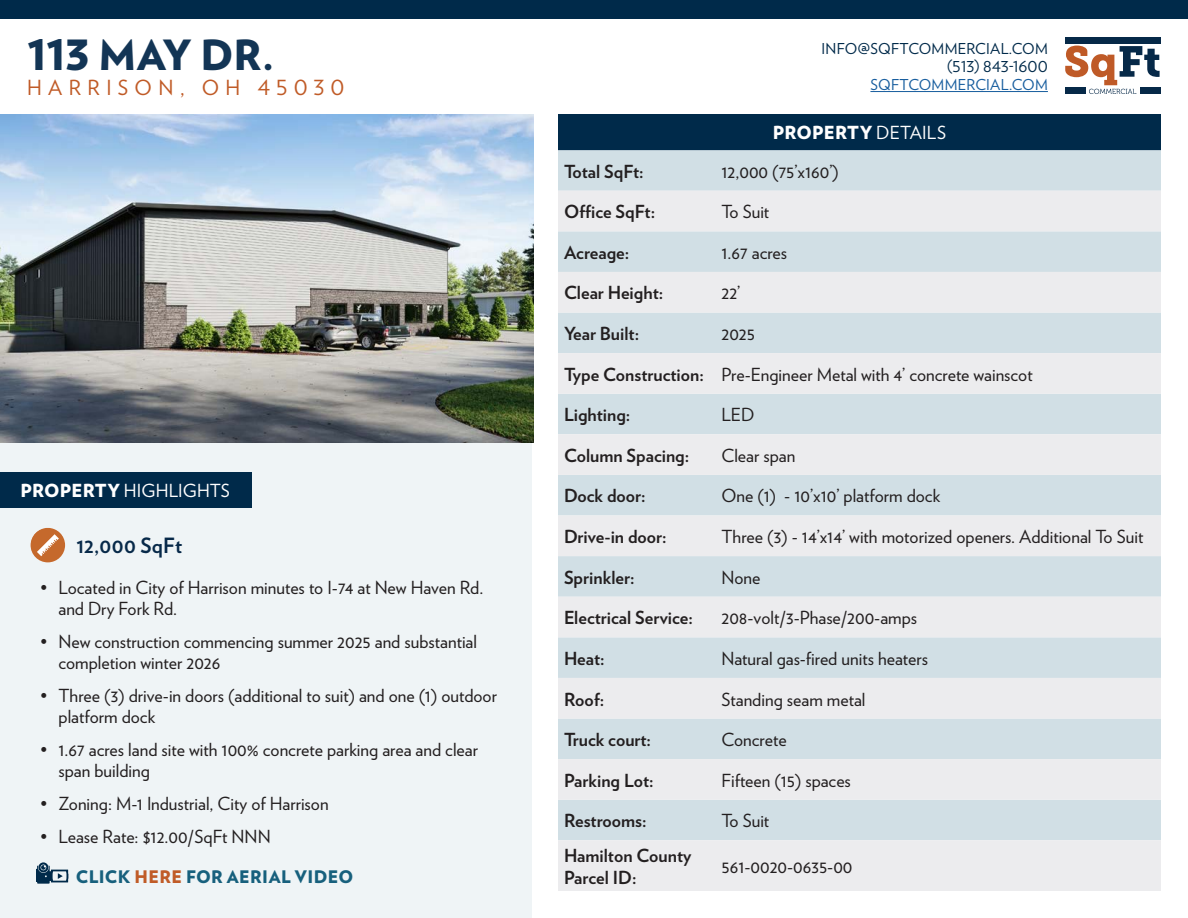
<style>
.page{position:relative;width:1188px;height:918px;background:#fff}
.page>*{position:absolute;margin:0;border:0;box-sizing:border-box;transform-origin:0 0}
.t1{font:900 41.55px "Verlag";letter-spacing:-.02em;color:#133555}
.t2{font:700 21px "Verlag";letter-spacing:.01em;color:#072949}
.t3{font:20.85px "Verlag";letter-spacing:.305em;color:#c05b27}
.SqFt_Table_Body_1{font:18px/21px "Verlag";color:#231f20}
.SqFt_Table_Body_1-2{font:700 18px/21.6px "Verlag";color:#231f20}
.t4{font:18px "Verlag";color:#fff}
.t5{font:900 18px "Verlag";letter-spacing:.01em;color:#fff}
.t6{font:900 17.25px "Verlag";letter-spacing:.025em;color:#17607d}
.t7{font:15px/18px "Verlag";letter-spacing:.01em;color:#002a4a;text-align:right}
.t8{font:15px "Verlag";letter-spacing:.01em;color:#175d9e}
.s1{font-weight:900}
.s2{color:#c05b27}
.s3{font-weight:400}
</style>
<div class="page">
<div style="left:0;top:0;width:1188px;height:18px;background:#002a4a"></div>
<div style="left:1141px;top:87px;width:20px;height:7px;background:#062948"></div>
<div style="left:1065px;top:37px;width:96px;height:6px;background:#062948"></div>
<svg style="left:1065px;top:46px;width:95px;height:48px"></svg>
<hr style="left:870px;top:91px;width:178px;height:1px;background:#175d9e">
<div style="left:558px;top:114px;width:603px;height:36px;background:#002a4a"></div>
<div style="left:558px;top:150px;width:603px;height:41px;background:#d1dfe5"></div>
<svg style="left:558px;top:191px;width:603px;height:700px;background:#dfe6e9"></svg>
<div style="left:0;top:380px;width:531px;height:538px;background:#eff4f6"></div>
<svg style="left:31px;top:528px;width:34px;height:34px"></svg>
<img style="left:0;top:114px;width:533px;height:329px">
<div style="left:0;top:472px;width:252px;height:36px;background:#002a4a"></div>
<svg style="left:36px;top:862px;width:32px;height:21px"></svg>
<h1 class="t1" style="left:27px;top:20px;width:248px">113 MAY DR.</h1>
<p class="t3" style="left:27px;top:71px;width:319px">HARRISON, OH 45030</p>
<p class="t4" style="left:21px;top:477px;width:211px"><span class="s1">PROPERTY</span> HIGHLIGHTS</p>
<p class="t2" style="left:76px;top:529px;width:107px">12,000 SqFt</p>
<p class="SqFt_Table_Body_1" style="left:58px;top:576px;width:426px;text-indent:-18px">• Located in City of Harrison minutes to I-74 at New Haven Rd. and Dry Fork Rd.</p>
<p class="SqFt_Table_Body_1" style="left:58px;top:630px;width:420px;text-indent:-18px">• New construction commencing summer 2025 and substantial completion winter 2026</p>
<p class="SqFt_Table_Body_1" style="left:58px;top:684px;width:440px;text-indent:-18px">• Three (3) drive-in doors (additional to suit) and one (1) outdoor platform dock</p>
<p class="SqFt_Table_Body_1" style="left:58px;top:738px;width:421px;text-indent:-18px">• 1.67 acres land site with 100% concrete parking area and clear span building</p>
<p class="SqFt_Table_Body_1" style="left:40px;top:792px;width:290px">• Zoning: M-1 Industrial, City of Harrison</p>
<p class="SqFt_Table_Body_1" style="left:40px;top:825px;width:232px">• Lease Rate: $12.00/SqFt NNN</p>
<p class="t6" style="left:76px;top:863px;width:279px">CLICK <span class="s2">HERE</span> FOR AERIAL VIDEO</p>
<p class="t7" style="left:821px;top:39px;width:228px">INFO@SQFTCOMMERCIAL.COM (513) 843-1600</p>
<p class="t8" style="left:870px;top:73px;width:179px">SQFTCOMMERCIAL.COM</p>
<p class="t5" style="left:773px;top:118px;width:175px">PROPERTY <span class="s3">DETAILS</span></p>
<p class="SqFt_Table_Body_1-2" style="left:564px;top:159px;width:81px">Total SqFt:</p>
<p class="SqFt_Table_Body_1" style="left:722px;top:160px;width:119px">12,000 (75’x160’)</p>
<p class="SqFt_Table_Body_1-2" style="left:564px;top:200px;width:93px">Office SqFt:</p>
<p class="SqFt_Table_Body_1" style="left:722px;top:200px;width:49px">To Suit</p>
<p class="SqFt_Table_Body_1-2" style="left:564px;top:241px;width:67px">Acreage:</p>
<p class="SqFt_Table_Body_1" style="left:722px;top:241px;width:67px">1.67 acres</p>
<p class="SqFt_Table_Body_1-2" style="left:564px;top:281px;width:101px">Clear Height:</p>
<p class="SqFt_Table_Body_1" style="left:722px;top:282px;width:20px">22’</p>
<p class="SqFt_Table_Body_1-2" style="left:564px;top:322px;width:77px">Year Built:</p>
<p class="SqFt_Table_Body_1" style="left:722px;top:322px;width:35px">2025</p>
<p class="SqFt_Table_Body_1-2" style="left:564px;top:362px;width:141px">Type Construction:</p>
<p class="SqFt_Table_Body_1" style="left:722px;top:363px;width:313px">Pre-Engineer Metal with 4’ concrete wainscot</p>
<p class="SqFt_Table_Body_1-2" style="left:564px;top:403px;width:68px">Lighting:</p>
<p class="SqFt_Table_Body_1" style="left:722px;top:403px;width:35px">LED</p>
<p class="SqFt_Table_Body_1-2" style="left:564px;top:444px;width:127px">Column Spacing:</p>
<p class="SqFt_Table_Body_1" style="left:722px;top:444px;width:75px">Clear span</p>
<p class="SqFt_Table_Body_1-2" style="left:564px;top:484px;width:83px">Dock door:</p>
<p class="SqFt_Table_Body_1" style="left:722px;top:485px;width:220px">One (1) - 10’x10’ platform dock</p>
<p class="SqFt_Table_Body_1-2" style="left:564px;top:525px;width:104px">Drive-in door:</p>
<p class="SqFt_Table_Body_1" style="left:722px;top:525px;width:423px">Three (3) - 14’x14’ with motorized openers. Additional To Suit</p>
<p class="SqFt_Table_Body_1-2" style="left:564px;top:565px;width:72px">Sprinkler:</p>
<p class="SqFt_Table_Body_1" style="left:722px;top:566px;width:40px">None</p>
<p class="SqFt_Table_Body_1-2" style="left:564px;top:606px;width:130px">Electrical Service:</p>
<p class="SqFt_Table_Body_1" style="left:722px;top:606px;width:197px">208-volt/3-Phase/200-amps</p>
<p class="SqFt_Table_Body_1-2" style="left:564px;top:647px;width:42px">Heat:</p>
<p class="SqFt_Table_Body_1" style="left:722px;top:647px;width:208px">Natural gas-fired units heaters</p>
<p class="SqFt_Table_Body_1-2" style="left:564px;top:687px;width:42px">Roof:</p>
<p class="SqFt_Table_Body_1" style="left:722px;top:688px;width:145px">Standing seam metal</p>
<p class="SqFt_Table_Body_1-2" style="left:564px;top:728px;width:89px">Truck court:</p>
<p class="SqFt_Table_Body_1" style="left:722px;top:728px;width:67px">Concrete</p>
<p class="SqFt_Table_Body_1-2" style="left:564px;top:769px;width:91px">Parking Lot:</p>
<p class="SqFt_Table_Body_1" style="left:722px;top:769px;width:131px">Fifteen (15) spaces</p>
<p class="SqFt_Table_Body_1-2" style="left:564px;top:809px;width:84px">Restrooms:</p>
<p class="SqFt_Table_Body_1" style="left:722px;top:809px;width:49px">To Suit</p>
<p class="SqFt_Table_Body_1-2" style="left:564px;top:844px;width:129px">Hamilton County<br>Parcel ID:</p>
<p class="SqFt_Table_Body_1" style="left:722px;top:855px;width:133px">561-0020-0635-00</p>
</div>
